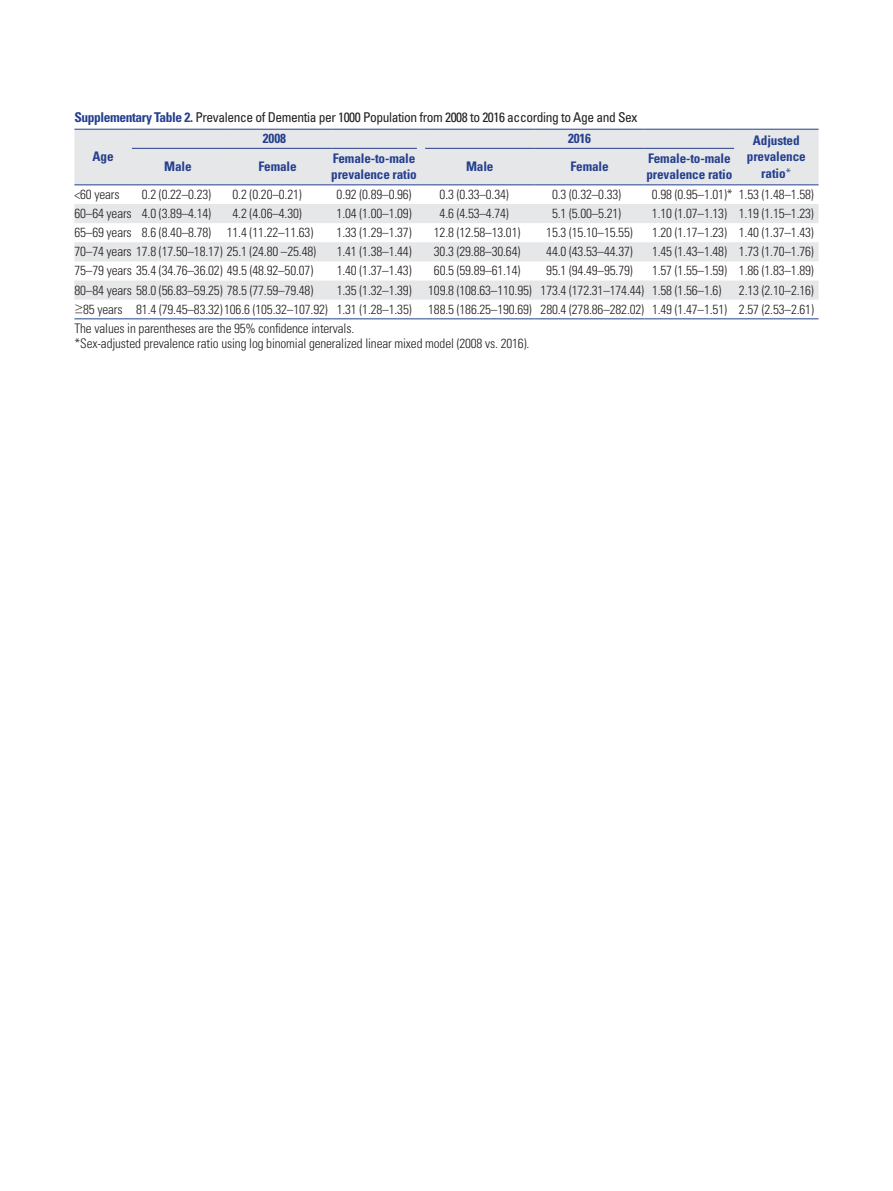
<style>
.page{position:relative;width:893px;height:1191px;background:#fff}
.page>*{position:absolute;margin:0;border:0;box-sizing:border-box;transform-origin:0 0}
.t1{font:condensed 13.5px "Univers LT Std";letter-spacing:-.03em;color:#231f20}
.t2{font:300 condensed 13.2px/15px "Univers LT Std";letter-spacing:-.01em;color:#231f20}
.t3{font:700 condensed 13.2px/16.5px "Univers LT Std";letter-spacing:-.01em;color:#253f8e}
.s1{font-weight:700;color:#253f8e}
.s2{font-weight:300}
.s3{font-family:"Garamond";font-weight:400;font-stretch:normal}
</style>
<div class="page">
<svg style="left:74px;top:130px;width:745px;height:170px;fill:#e6e7e9"></svg>
<hr style="left:74px;top:129px;width:58px;height:1px;background:#253f8e">
<hr style="left:132px;top:129px;width:92px;height:1px;background:#253f8e">
<hr style="left:224px;top:129px;width:107px;height:1px;background:#253f8e">
<hr style="left:331px;top:129px;width:86px;height:1px;background:#253f8e">
<hr style="left:425px;top:129px;width:109px;height:1px;background:#253f8e">
<hr style="left:534px;top:129px;width:111px;height:1px;background:#253f8e">
<hr style="left:645px;top:129px;width:89px;height:1px;background:#253f8e">
<hr style="left:734px;top:129px;width:85px;height:1px;background:#253f8e">
<hr style="left:74px;top:318px;width:58px;height:1px;background:#253f8e">
<hr style="left:132px;top:318px;width:92px;height:1px;background:#253f8e">
<hr style="left:224px;top:318px;width:107px;height:1px;background:#253f8e">
<hr style="left:331px;top:318px;width:86px;height:1px;background:#253f8e">
<hr style="left:425px;top:318px;width:109px;height:1px;background:#253f8e">
<hr style="left:534px;top:318px;width:111px;height:1px;background:#253f8e">
<hr style="left:645px;top:318px;width:89px;height:1px;background:#253f8e">
<hr style="left:734px;top:318px;width:85px;height:1px;background:#253f8e">
<hr style="left:74px;top:185px;width:58px;height:1px;background:#253f8e">
<hr style="left:734px;top:185px;width:85px;height:1px;background:#253f8e">
<hr style="left:132px;top:148px;width:92px;height:1px;background:#253f8e">
<hr style="left:224px;top:148px;width:107px;height:1px;background:#253f8e">
<hr style="left:331px;top:148px;width:86px;height:1px;background:#253f8e">
<hr style="left:132px;top:185px;width:92px;height:1px;background:#253f8e">
<hr style="left:224px;top:185px;width:107px;height:1px;background:#253f8e">
<hr style="left:331px;top:185px;width:86px;height:1px;background:#253f8e">
<hr style="left:425px;top:148px;width:109px;height:1px;background:#253f8e">
<hr style="left:534px;top:148px;width:111px;height:1px;background:#253f8e">
<hr style="left:645px;top:148px;width:89px;height:1px;background:#253f8e">
<hr style="left:425px;top:185px;width:109px;height:1px;background:#253f8e">
<hr style="left:534px;top:185px;width:111px;height:1px;background:#253f8e">
<hr style="left:645px;top:185px;width:89px;height:1px;background:#253f8e">
<p class="t1" style="left:74px;top:108px;width:565px"><span class="s1">Supplementary Table 2.</span> Prevalence of Dementia per 1000 Population from 2008 to 2016 according to Age and Sex</p>
<p class="t3" style="left:93px;top:148px;width:23px">Age</p>
<p class="t3" style="left:263px;top:130px;width:25px">2008</p>
<p class="t3" style="left:568px;top:130px;width:25px">2016</p>
<p class="t3" style="left:747px;top:132px;width:60px;text-align:center">Adjusted prevalence ratio<span class="s2">*</span></p>
<p class="t3" style="left:164px;top:158px;width:29px">Male</p>
<p class="t3" style="left:259px;top:158px;width:40px">Female</p>
<p class="t3" style="left:331px;top:150px;width:87px">Female-to-male prevalence ratio</p>
<p class="t3" style="left:466px;top:158px;width:29px">Male</p>
<p class="t3" style="left:570px;top:158px;width:40px">Female</p>
<p class="t3" style="left:646px;top:150px;width:88px">Female-to-male prevalence ratio</p>
<p class="t2" style="left:74px;top:187px;width:47px">&lt;60 years</p>
<p class="t2" style="left:142px;top:187px;width:71px">0.2 (0.22–0.23)</p>
<p class="t2" style="left:233px;top:187px;width:71px">0.2 (0.20–0.21)</p>
<p class="t2" style="left:337px;top:187px;width:76px">0.92 (0.89–0.96)</p>
<p class="t2" style="left:440px;top:187px;width:71px">0.3 (0.33–0.34)</p>
<p class="t2" style="left:552px;top:187px;width:71px">0.3 (0.32–0.33)</p>
<p class="t2" style="left:652px;top:187px;width:163px">0.98 (0.95–1.01)* 1.53 (1.48–1.58)</p>
<p class="t2" style="left:74px;top:206px;width:138px">60–64 years 4.0 (3.89–4.14)</p>
<p class="t2" style="left:233px;top:206px;width:71px">4.2 (4.06–4.30)</p>
<p class="t2" style="left:337px;top:206px;width:76px">1.04 (1.00–1.09)</p>
<p class="t2" style="left:440px;top:206px;width:71px">4.6 (4.53–4.74)</p>
<p class="t2" style="left:552px;top:206px;width:71px">5.1 (5.00–5.21)</p>
<p class="t2" style="left:652px;top:206px;width:163px">1.10 (1.07–1.13) 1.19 (1.15–1.23)</p>
<p class="t2" style="left:74px;top:225px;width:240px">65–69 years 8.6 (8.40–8.78) 11.4 (11.22–11.63)</p>
<p class="t2" style="left:337px;top:225px;width:76px">1.33 (1.29–1.37)</p>
<p class="t2" style="left:434px;top:225px;width:88px">12.8 (12.58–13.01)</p>
<p class="t2" style="left:546px;top:225px;width:88px">15.3 (15.10–15.55)</p>
<p class="t2" style="left:652px;top:225px;width:163px">1.20 (1.17–1.23) 1.40 (1.37–1.43)</p>
<p class="t2" style="left:74px;top:244px;width:243px">70–74 years 17.8 (17.50–18.17) 25.1 (24.80 –25.48)</p>
<p class="t2" style="left:337px;top:244px;width:76px">1.41 (1.38–1.44)</p>
<p class="t2" style="left:434px;top:244px;width:88px">30.3 (29.88–30.64)</p>
<p class="t2" style="left:546px;top:244px;width:88px">44.0 (43.53–44.37)</p>
<p class="t2" style="left:652px;top:244px;width:163px">1.45 (1.43–1.48) 1.73 (1.70–1.76)</p>
<p class="t2" style="left:74px;top:263px;width:240px">75–79 years 35.4 (34.76–36.02) 49.5 (48.92–50.07)</p>
<p class="t2" style="left:337px;top:263px;width:76px">1.40 (1.37–1.43)</p>
<p class="t2" style="left:434px;top:263px;width:88px">60.5 (59.89–61.14)</p>
<p class="t2" style="left:546px;top:263px;width:88px">95.1 (94.49–95.79)</p>
<p class="t2" style="left:652px;top:263px;width:163px">1.57 (1.55–1.59) 1.86 (1.83–1.89)</p>
<p class="t2" style="left:74px;top:282px;width:240px">80–84 years 58.0 (56.83–59.25) 78.5 (77.59–79.48)</p>
<p class="t2" style="left:337px;top:282px;width:76px">1.35 (1.32–1.39)</p>
<p class="t2" style="left:428px;top:282px;width:295px">109.8 (108.63–110.95) 173.4 (172.31–174.44) 1.58 (1.56–1.6)</p>
<p class="t2" style="left:739px;top:282px;width:76px">2.13 (2.10–2.16)</p>
<p class="t2" style="left:75px;top:301px;width:339px"><span class="s3">≥</span>85 years 81.4 (79.45–83.32) 106.6 (105.32–107.92) 1.31 (1.28–1.35)</p>
<p class="t2" style="left:428px;top:301px;width:387px">188.5 (186.25–190.69) 280.4 (278.86–282.02) 1.49 (1.47–1.51) 2.57 (2.53–2.61)</p>
<p class="t2" style="left:75px;top:321px;width:456px">The values in parentheses are the 95% confidence intervals.<br>*Sex-adjusted prevalence ratio using log binomial generalized linear mixed model (2008 vs. 2016).</p>
</div>
